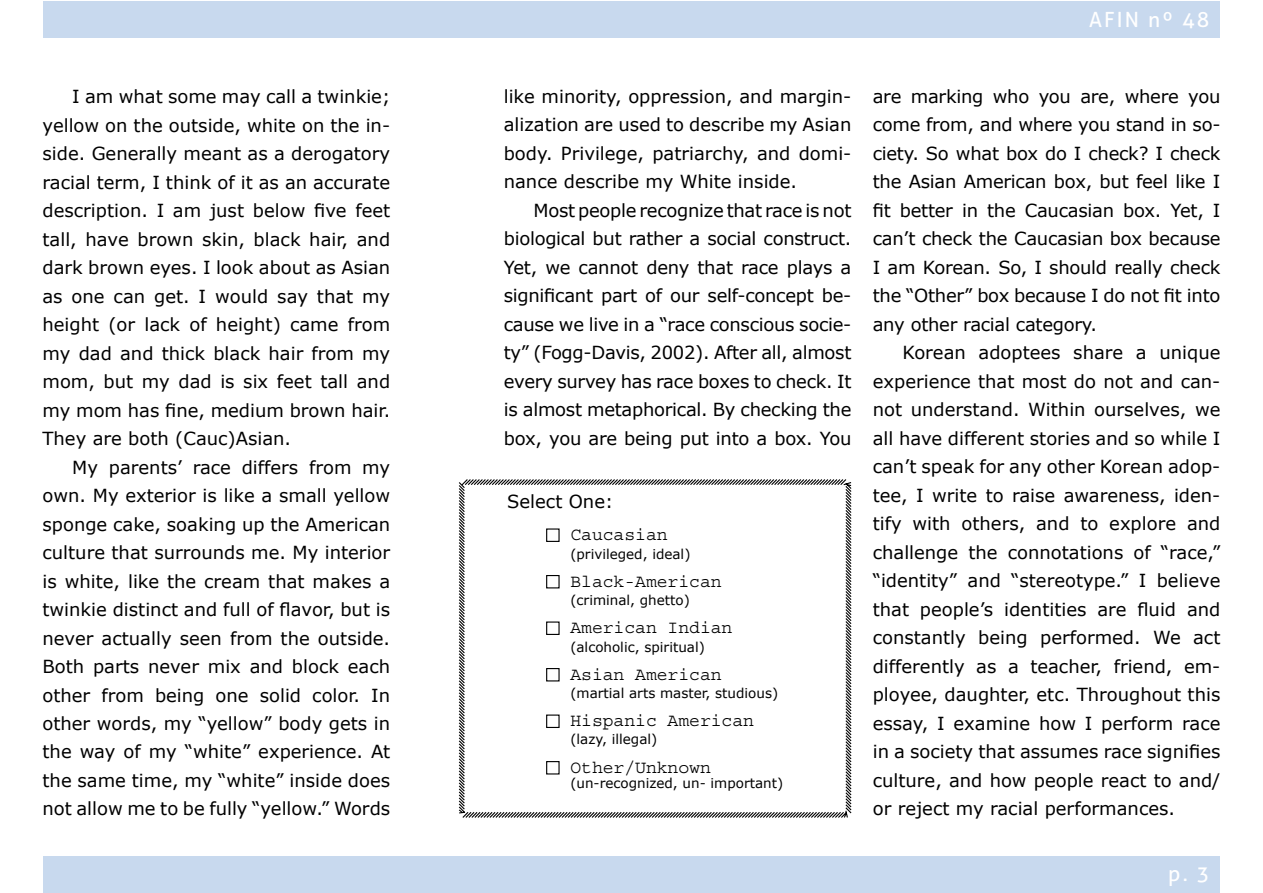
<style>
.page{position:relative;width:1263px;height:893px;background:#fff}
.page>*{position:absolute;margin:0;border:0;box-sizing:border-box;transform-origin:0 0}
.t1{font:21px "Aller";letter-spacing:.1em;color:#fff}
.t2{font:18px/28.5px "Verdana";color:#000;text-align:justify}
.t3{font:18px "Courier";color:#000}
.t4{font:13.5px "Verdana";color:#000}
</style>
<div class="page">
<div style="left:43px;top:1px;width:1177px;height:37px;background:#c8d9ee"></div>
<div style="left:43px;top:856px;width:1177px;height:37px;background:#c8d9ee"></div>
<svg style="left:458px;top:479px;width:394px;height:339px"></svg>
<div style="left:547px;top:529px;width:12px;height:12px;background:#fff"></div>
<div style="left:546px;top:528px;width:14px;height:14px;border:1px solid #000"></div>
<div style="left:547px;top:576px;width:12px;height:12px;background:#fff"></div>
<div style="left:546px;top:575px;width:14px;height:13px;border:1px solid #000"></div>
<div style="left:547px;top:622px;width:12px;height:12px;background:#fff"></div>
<div style="left:546px;top:621px;width:14px;height:14px;border:1px solid #000"></div>
<div style="left:547px;top:669px;width:12px;height:12px;background:#fff"></div>
<div style="left:546px;top:668px;width:14px;height:13px;border:1px solid #000"></div>
<div style="left:547px;top:715px;width:12px;height:12px;background:#fff"></div>
<div style="left:546px;top:714px;width:14px;height:14px;border:1px solid #000"></div>
<div style="left:547px;top:762px;width:12px;height:12px;background:#fff"></div>
<div style="left:546px;top:761px;width:14px;height:13px;border:1px solid #000"></div>
<p class="t2" style="left:43px;top:83px;width:349px;text-indent:30px">I am what some may call a twinkie; yellow on the outside, white on the in&shy;side. Generally meant as a derogatory racial term, I think of it as an accurate description. I am just below five feet tall, have brown skin, black hair, and dark brown eyes. I look about as Asian as one can get. I would say that my height (or lack of height) came from my dad and thick black hair from my mom, but my dad is six feet tall and my mom has fine, medium brown hair.<br>They are both (Cauc)Asian.</p>
<p class="t2" style="left:43px;top:453px;width:349px;text-indent:30px">My parents’ race differs from my own. My exterior is like a small yellow sponge cake, soaking up the American culture that surrounds me. My interior is white, like the cream that makes a twinkie distinct and full of flavor, but is never actually seen from the outside.<br>Both parts never mix and block each other from being one solid color. In other words, my “yellow” body gets in the way of my “white” experience. At the same time, my “white” inside does not allow me to be fully “yellow.” Words</p>
<p class="t1" style="left:1089px;top:7px;width:122px">AFIN nº 48</p>
<p class="t2" style="left:504px;top:82px;width:349px">like minority, oppression, and margin&shy;alization are used to describe my Asian body. Privilege, patriarchy, and domi&shy;nance describe my White inside.</p>
<p class="t2" style="left:504px;top:196px;width:349px;text-indent:30px">Most people recognize that race is not biological but rather a social construct.<br>Yet, we cannot deny that race plays a significant part of our self-concept be&shy;cause we live in a “race conscious socie&shy;ty” (Fogg-Davis, 2002). After all, almost every survey has race boxes to check. It is almost metaphorical. By checking the box, you are being put into a box. You</p>
<p class="t2" style="left:507px;top:487px;width:107px">Select One:</p>
<p class="t3" style="left:570px;top:526px;width:99px">Caucasian</p>
<p class="t4" style="left:570px;top:545px;width:122px">(privileged, ideal)</p>
<p class="t3" style="left:570px;top:572px;width:153px">Black-American</p>
<p class="t4" style="left:570px;top:592px;width:121px">(criminal, ghetto)</p>
<p class="t3" style="left:570px;top:619px;width:163px">American Indian</p>
<p class="t4" style="left:570px;top:638px;width:136px">(alcoholic, spiritual)</p>
<p class="t3" style="left:570px;top:665px;width:153px">Asian American</p>
<p class="t4" style="left:570px;top:684px;width:209px">(martial arts master, studious)</p>
<p class="t3" style="left:570px;top:712px;width:185px">Hispanic American</p>
<p class="t4" style="left:570px;top:731px;width:88px">(lazy, illegal)</p>
<p class="t3" style="left:570px;top:758px;width:142px">Other/Unknown</p>
<p class="t4" style="left:570px;top:774px;width:214px">(un-recognized, un- important)</p>
<p class="t2" style="left:873px;top:82px;width:349px">are marking who you are, where you come from, and where you stand in so&shy;ciety. So what box do I check? I check the Asian American box, but feel like I fit better in the Caucasian box. Yet, I can’t check the Caucasian box because I am Korean. So, I should really check the “Other” box because I do not fit into any other racial category.</p>
<p class="t2" style="left:873px;top:339px;width:349px;text-indent:30px">Korean adoptees share a unique experience that most do not and can&shy;not understand. Within ourselves, we all have different stories and so while I can’t speak for any other Korean adop&shy;tee, I write to raise awareness, iden&shy;tify with others, and to explore and challenge the connotations of “race,” “identity” and “stereotype.” I believe that people’s identities are fluid and constantly being performed. We act differently as a teacher, friend, em&shy;ployee, daughter, etc. Throughout this essay, I examine how I perform race in a society that assumes race signifies culture, and how people react to and/ or reject my racial performances.</p>
<p class="t1" style="left:1168px;top:861px;width:43px">p. 3</p>
</div>
